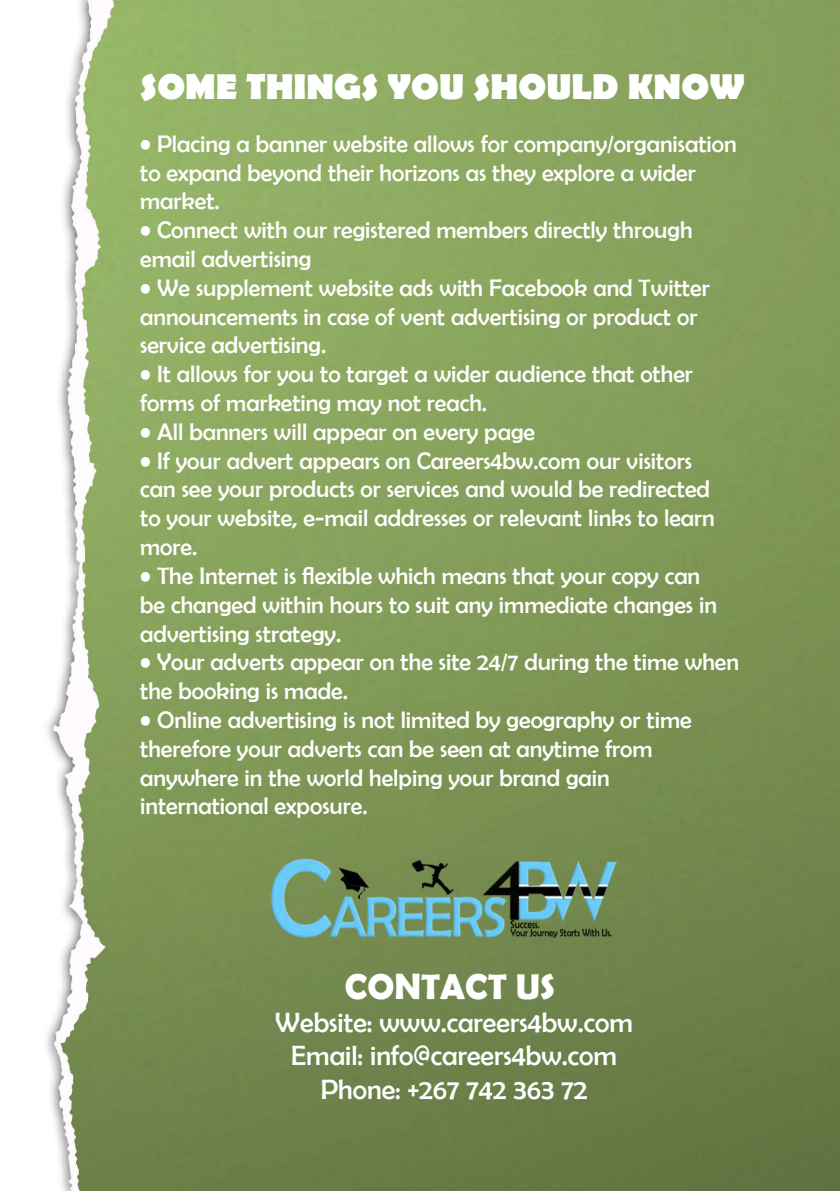
<style>
.page{position:relative;width:840px;height:1191px;background:#fff}
.page>*{position:absolute;margin:0;border:0;box-sizing:border-box;transform-origin:0 0}
.t1{font:700 36px "Berlin Sans FB";color:#fff}
.t2{font:700 36px "Berlin Sans FB Demi";color:#fff}
.t3{font:28px/33.6px "Berlin Sans FB";color:#fff;text-align:center}
.t4{font:24px/28.8px "Berlin Sans FB";color:#fff}
</style>
<div class="page">
<img style="left:46px;top:0;width:793px;height:1191px">
<img style="left:267px;top:858px;width:350px;height:86px">
<h1 class="t1" style="left:140px;top:66px;width:606px">SOME THINGS YOU SHOULD KNOW</h1>
<p class="t4" style="left:140px;top:129px;width:597px">• Placing a banner website allows for company/organisation to expand beyond their horizons as they explore a wider market.</p>
<p class="t4" style="left:140px;top:215px;width:553px">• Connect with our registered members directly through email advertising</p>
<p class="t4" style="left:140px;top:273px;width:570px">• We supplement website ads with Facebook and Twitter announcements in case of vent advertising or product or service advertising.</p>
<p class="t4" style="left:140px;top:359px;width:554px">• It allows for you to target a wider audience that other forms of marketing may not reach.</p>
<p class="t4" style="left:140px;top:417px;width:396px">• All banners will appear on every page</p>
<p class="t4" style="left:140px;top:446px;width:576px">• If your advert appears on Careers4bw.com our visitors can see your products or services and would be redirected to your website, e-mail addresses or relevant links to learn more.</p>
<p class="t4" style="left:140px;top:561px;width:578px">• The Internet is flexible which means that your copy can be changed within hours to suit any immediate changes in advertising strategy.</p>
<p class="t4" style="left:140px;top:647px;width:600px">• Your adverts appear on the site 24/7 during the time when the booking is made.</p>
<p class="t4" style="left:140px;top:705px;width:553px">• Online advertising is not limited by geography or time therefore your adverts can be seen at anytime from anywhere in the world helping your brand gain international exposure.</p>
<h1 class="t2" style="left:345px;top:965px;width:212px">CONTACT US</h1>
<p class="t3" style="left:275px;top:1005px;width:359px">Website: www.careers4bw.com<br>Email: info@careers4bw.com<br>Phone: +267 742 363 72</p>
</div>
